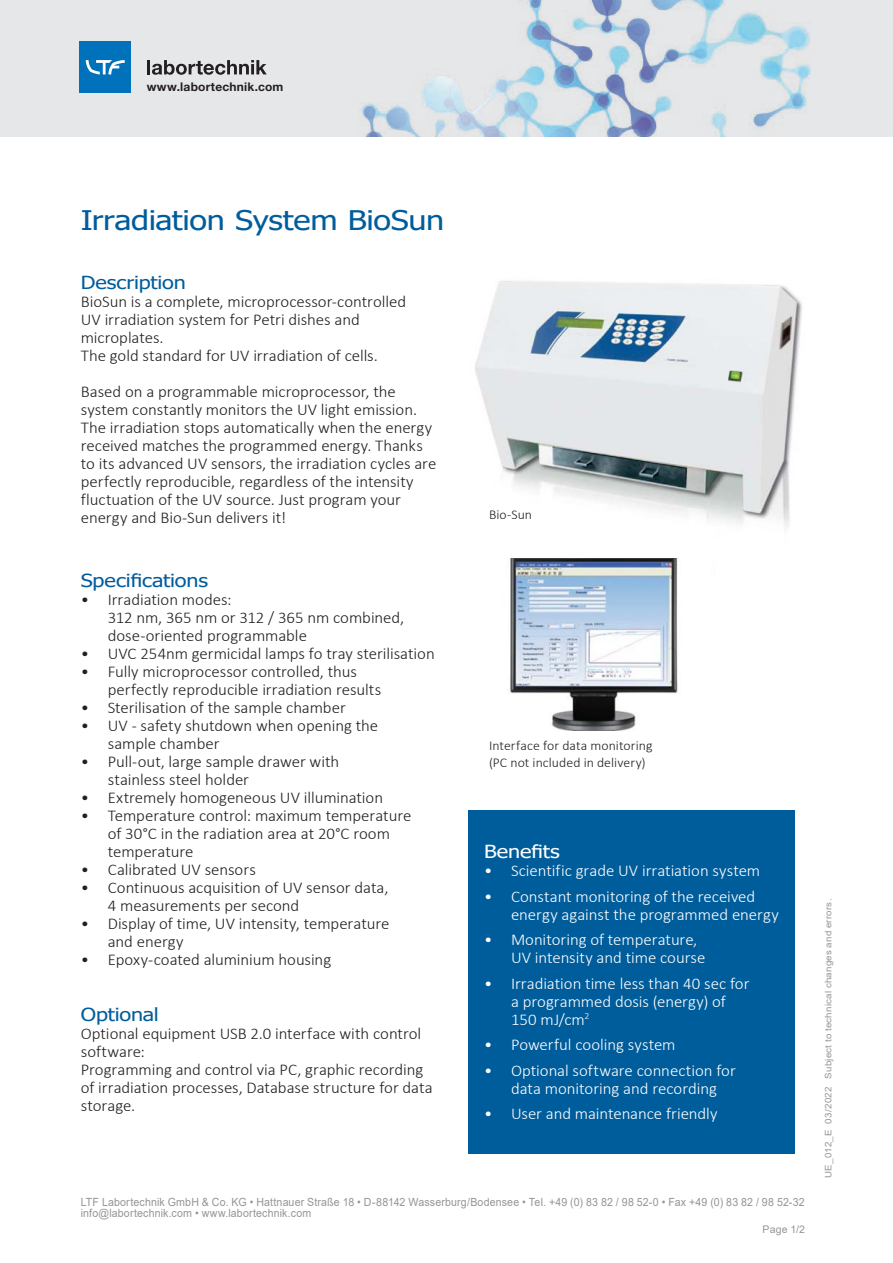
<style>
.page{position:relative;width:893px;height:1263px;background:#fff}
.page>*{position:absolute;margin:0;border:0;box-sizing:border-box;transform-origin:0 0}
.Headline{font:27px "Tahoma";letter-spacing:-.01em;color:#005d9c;scale:1.2 1}
.Body_türkis{font:18px "Tahoma";letter-spacing:-.005em;color:#005d9c;scale:1.2 1}
.Subline{font:18px "Tahoma";letter-spacing:-.005em;color:#005d9c;scale:1.2 1}
.Aufzählung{font:18px "Tahoma";letter-spacing:-.01em;color:#005d9c;scale:1.2 1}
.Aufzählung-2{font:18px "Tahoma";color:#fff;scale:1.2 1}
.Body{font:300 16.5px/18px "Calibri";letter-spacing:-.005em;color:#231f20}
.t1{font:300 16.5px/18px "Calibri";letter-spacing:-.005em;color:#fff}
.Aufzählung-3{font:300 16.5px/18px "Calibri";letter-spacing:-.005em;color:#231f20}
.Bildlegende{font:300 13.5px/16.5px "Calibri";letter-spacing:.005em;color:#231f20}
.t2{font:700 12px "Helvetica Neue LT Std";letter-spacing:.015em;color:#231f20}
.t3{font:11.25px/11.2px "Arial";letter-spacing:.015em;color:#939598;scale:.94 1}
.t4{font:10.5px "Arial";color:#939598}
.t5{font:9px "Arial";letter-spacing:.02em;color:#939598;scale:1.08 1}
</style>
<div class="page">
<div style="left:0;top:0;width:893px;height:136px;background:#e6e7e9"></div>
<img style="left:361px;top:0;width:449px;height:136px">
<hr style="left:147px;top:60px;width:3px;height:14px;background:#231f20">
<svg style="left:152px;top:60px;width:115px;height:15px"></svg>
<div style="left:80px;top:42px;width:51px;height:51px;background:#0072bc"></div>
<svg style="left:86px;top:60px;width:39px;height:14px"></svg>
<img style="left:510px;top:558px;width:168px;height:172px">
<div style="left:468px;top:810px;width:326px;height:343px;background:#005d9c"></div>
<img style="left:475px;top:281px;width:327px;height:249px">
<p class="t2" style="left:147px;top:79px;width:138px">www.labortechnik.com</p>
<p class="Headline" style="left:81px;top:202px;width:304px">Irradiation System BioSun</p>
<p class="Subline" style="left:81px;top:271px;width:89px">Description</p>
<p class="Body" style="left:81px;top:292px;width:327px">BioSun is a complete, microprocessor-controlled UV irradiation system for Petri dishes and microplates.<br>The gold standard for UV irradiation of cells.</p>
<p class="Body" style="left:81px;top:382px;width:338px">Based on a programmable microprocessor, the system constantly monitors the UV light emission.</p>
<p class="Body" style="left:81px;top:418px;width:357px">The irradiation stops automatically when the energy received matches the programmed energy. Thanks to its advanced UV sensors, the irradiation cycles are perfectly reproducible, regardless of the intensity fluctuation of the UV source. Just program your energy and Bio-Sun delivers it!</p>
<p class="Body_türkis" style="left:81px;top:568px;width:108px">Specifications</p>
<p class="Body" style="left:108px;top:590px;width:298px;text-indent:-27px">• Irradiation modes:<br>312 nm, 365 nm or 312 / 365 nm combined, dose-oriented programmable</p>
<p class="Body" style="left:81px;top:644px;width:355px">• UVC 254nm germicidal lamps fo tray sterilisation</p>
<p class="Body" style="left:108px;top:662px;width:275px;text-indent:-27px">• Fully microprocessor controlled, thus perfectly reproducible irradiation results</p>
<p class="Body" style="left:81px;top:698px;width:267px">• Sterilisation of the sample chamber</p>
<p class="Body" style="left:108px;top:716px;width:272px;text-indent:-27px">• UV - safety shutdown when opening the sample chamber</p>
<p class="Body" style="left:108px;top:752px;width:233px;text-indent:-27px">• Pull-out, large sample drawer with stainless steel holder</p>
<p class="Body" style="left:81px;top:788px;width:304px">• Extremely homogeneous UV illumination</p>
<p class="Body" style="left:108px;top:806px;width:305px;text-indent:-27px">• Temperature control: maximum temperature of 30°C in the radiation area at 20°C room temperature</p>
<p class="Body" style="left:81px;top:860px;width:177px">• Calibrated UV sensors</p>
<p class="Body" style="left:108px;top:878px;width:282px;text-indent:-27px">• Continuous acquisition of UV sensor data,<br>4 measurements per second</p>
<p class="Body" style="left:108px;top:914px;width:283px;text-indent:-27px">• Display of time, UV intensity, temperature and energy</p>
<p class="Body" style="left:81px;top:950px;width:252px">• Epoxy-coated aluminium housing</p>
<p class="Aufzählung" style="left:81px;top:1002px;width:67px">Optional</p>
<p class="Aufzählung-3" style="left:81px;top:1024px;width:342px">Optional equipment USB 2.0 interface with control software:</p>
<p class="Aufzählung-3" style="left:81px;top:1060px;width:353px">Programming and control via PC, graphic recording of irradiation processes, Database structure for data storage.</p>
<p class="Bildlegende" style="left:489px;top:506px;width:45px">Bio-Sun</p>
<p class="Bildlegende" style="left:489px;top:737px;width:165px">Interface for data monitoring (PC not included in delivery)</p>
<p class="Aufzählung-2" style="left:484px;top:840px;width:65px">Benefits</p>
<p class="t1" style="left:484px;top:862px;width:278px">• Scientific grade UV irratiation system</p>
<p class="t1" style="left:511px;top:887px;width:269px;text-indent:-27px">• Constant monitoring of the received energy against the programmed energy</p>
<p class="t1" style="left:511px;top:931px;width:196px;text-indent:-27px">• Monitoring of temperature,<br>UV intensity and time course</p>
<p class="t1" style="left:511px;top:974px;width:240px;text-indent:-27px">• Irradiation time less than 40 sec for a programmed dosis (energy) of<br>150 mJ/cm<sup>2</sup></p>
<p class="t1" style="left:484px;top:1036px;width:193px">• Powerful cooling system</p>
<p class="t1" style="left:484px;top:1061px;width:253px;text-align:center">• Optional software connection for data monitoring and recording</p>
<p class="t1" style="left:484px;top:1105px;width:235px">• User and maintenance friendly</p>
<p class="t3" style="left:81px;top:1196px;width:771px">LTF Labortechnik GmbH &amp; Co. KG • Hattnauer Straße 18 • D-88142 Wasserburg/Bodensee • Tel. +49 (0) 83 82 / 98 52-0 • Fax +49 (0) 83 82 / 98 52-32 info@labortechnik.com • www.labortechnik.com</p>
<p class="t4" style="left:763px;top:1222px;width:44px">Page 1/2</p>
<p class="t5" style="left:822px;top:1178px;width:260px;rotate:-90deg">UE_012_E 03/2022 Subject to technical changes and errors.</p>
</div>
